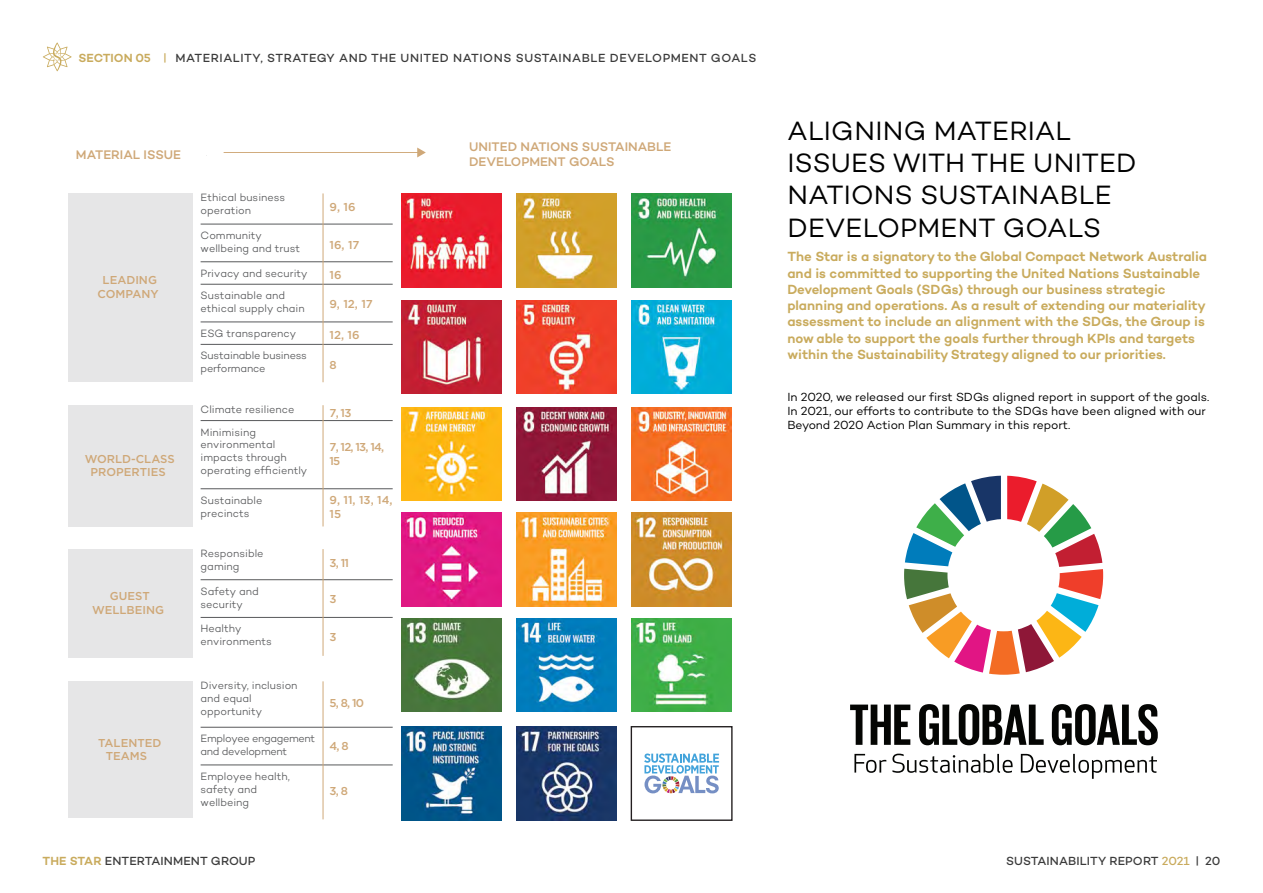
<style>
.page{position:relative;width:1263px;height:893px;background:#fff}
.page>*{position:absolute;margin:0;border:0;box-sizing:border-box;transform-origin:0 0}
.Revised_Heading{font:27px/32.4px "Campton";letter-spacing:.01em;color:#000}
.BODY_INTRO{font:600 13.5px/16.2px "Campton";color:#c9ab5d}
.t1{font:500 12.75px/15.3px "Campton";color:#cfa878}
.BODY_COPY{font:12px/14.4px "Campton";letter-spacing:-.005em;color:#000}
.CONTENTS_BODY_COPY{font:500 12px "Campton";letter-spacing:.05em;color:#3b3b3b}
.CONTENTS_BODY_COPY-2{font:500 12px "Campton";letter-spacing:.01em;color:#3b3b3b}
.t2{font:600 12px "Campton";color:#c9ab5d}
.t3{font:500 11.4px/13.6px "Gotham";color:#cfa878}
.t4{font:300 10.8px/12.9px "Campton";color:#58595b}
.t5{font:300 10.8px/22.5px "Campton";letter-spacing:-.02em;color:#58595b}
.t6{font:300 10.8px/12.9px "Campton";letter-spacing:-.03em;color:#58595b}
.s1{font-weight:500}
.s2{font-weight:600;color:#c9ab5d}
.s3{color:#c9ab5d}
</style>
<div class="page">
<hr style="left:201px;top:224px;width:192px;height:1px;background:#58595b">
<hr style="left:201px;top:262px;width:192px;height:1px;background:#58595b">
<hr style="left:201px;top:284px;width:192px;height:1px;background:#58595b">
<hr style="left:201px;top:322px;width:192px;height:1px;background:#58595b">
<hr style="left:201px;top:344px;width:192px;height:1px;background:#58595b">
<hr style="left:201px;top:420px;width:192px;height:1px;background:#58595b">
<hr style="left:201px;top:488px;width:192px;height:1px;background:#58595b">
<hr style="left:201px;top:579px;width:192px;height:1px;background:#58595b">
<hr style="left:201px;top:617px;width:192px;height:1px;background:#58595b">
<hr style="left:201px;top:727px;width:192px;height:1px;background:#58595b">
<hr style="left:201px;top:765px;width:192px;height:1px;background:#58595b">
<div style="left:68px;top:193px;width:125px;height:189px;background:#e6e6e7"></div>
<div style="left:68px;top:405px;width:125px;height:121px;background:#e6e6e7"></div>
<div style="left:68px;top:549px;width:125px;height:109px;background:#e6e6e7"></div>
<div style="left:68px;top:681px;width:125px;height:137px;background:#e6e6e7"></div>
<hr style="left:323px;top:193px;width:1px;height:189px;background:#cfa878">
<hr style="left:323px;top:405px;width:1px;height:121px;background:#cfa878">
<hr style="left:323px;top:549px;width:1px;height:107px;background:#cfa878">
<hr style="left:323px;top:681px;width:1px;height:138px;background:#cfa878">
<svg style="left:224px;top:148px;width:202px;height:9px"></svg>
<img style="left:631px;top:194px;width:101px;height:93px">
<img style="left:631px;top:300px;width:101px;height:94px">
<img style="left:631px;top:407px;width:101px;height:94px">
<img style="left:631px;top:513px;width:101px;height:93px">
<img style="left:631px;top:618px;width:101px;height:94px">
<img style="left:516px;top:194px;width:101px;height:93px">
<img style="left:516px;top:300px;width:101px;height:94px">
<img style="left:516px;top:407px;width:101px;height:94px">
<img style="left:516px;top:513px;width:101px;height:93px">
<img style="left:516px;top:618px;width:101px;height:94px">
<img style="left:516px;top:727px;width:101px;height:93px">
<div style="left:631px;top:726px;width:101px;height:95px;border:1px solid #231f20"></div>
<img style="left:401px;top:194px;width:101px;height:93px">
<img style="left:401px;top:300px;width:101px;height:94px">
<img style="left:401px;top:407px;width:101px;height:94px">
<img style="left:401px;top:513px;width:101px;height:93px">
<img style="left:401px;top:618px;width:101px;height:94px">
<img style="left:401px;top:727px;width:101px;height:93px">
<svg style="left:644px;top:753px;width:75px;height:40px"></svg>
<svg style="left:904px;top:476px;width:199px;height:199px"></svg>
<svg style="left:850px;top:705px;width:60px;height:40px"></svg>
<svg style="left:919px;top:704px;width:125px;height:41px"></svg>
<svg style="left:1052px;top:704px;width:106px;height:41px"></svg>
<svg style="left:854px;top:754px;width:32px;height:19px"></svg>
<svg style="left:892px;top:754px;width:120px;height:19px"></svg>
<svg style="left:1021px;top:754px;width:136px;height:25px"></svg>
<svg style="left:43px;top:43px;width:29px;height:28px"></svg>
<p class="t2" style="left:78px;top:50px;width:90px">SECTION 05 <span class="s1">|</span></p>
<p class="CONTENTS_BODY_COPY" style="left:175px;top:50px;width:582px">MATERIALITY, STRATEGY AND THE UNITED NATIONS SUSTAINABLE DEVELOPMENT GOALS</p>
<p class="t1" style="left:76px;top:147px;width:107px">MATERIAL ISSUE</p>
<p class="t1" style="left:469px;top:139px;width:204px">UNITED NATIONS SUSTAINABLE<br>DEVELOPMENT GOALS</p>
<p class="t4" style="left:201px;top:191px;width:86px">Ethical business operation</p>
<p class="t4" style="left:201px;top:229px;width:101px">Community wellbeing and trust</p>
<p class="t4" style="left:201px;top:262px;width:108px;line-height:22.5px">Privacy and security<br>Sustainable and</p>
<p class="t4" style="left:201px;top:302px;width:106px">ethical supply chain</p>
<p class="t5" style="left:201px;top:322px;width:108px">ESG transparency<br>Sustainable business</p>
<p class="t5" style="left:201px;top:357px;width:66px">performance</p>
<p class="t4" style="left:201px;top:398px;width:95px;line-height:22.5px">Climate resilience<br>Minimising</p>
<p class="t4" style="left:201px;top:438px;width:108px">environmental impacts through operating efficiently</p>
<p class="t4" style="left:201px;top:493px;width:63px">Sustainable precincts</p>
<p class="t4" style="left:201px;top:547px;width:64px">Responsible gaming</p>
<p class="t4" style="left:201px;top:584px;width:60px">Safety and security</p>
<p class="t4" style="left:201px;top:622px;width:73px">Healthy environments</p>
<p class="t4" style="left:201px;top:679px;width:98px">Diversity, inclusion and equal opportunity</p>
<p class="t6" style="left:201px;top:732px;width:116px">Employee engagement and development</p>
<p class="t4" style="left:201px;top:770px;width:91px">Employee health, safety and wellbeing</p>
<p class="t3" style="left:329px;top:200px;width:28px">9, 16</p>
<p class="t3" style="left:329px;top:238px;width:32px">16, 17</p>
<p class="t3" style="left:329px;top:268px;width:14px">16</p>
<p class="t3" style="left:98px;top:273px;width:62px;text-align:center">LEADING<br>COMPANY</p>
<p class="t3" style="left:329px;top:297px;width:45px">9, 12, 17</p>
<p class="t3" style="left:329px;top:328px;width:32px">12, 16</p>
<p class="t3" style="left:329px;top:358px;width:9px">8</p>
<p class="t3" style="left:329px;top:406px;width:23px">7, 13</p>
<p class="t3" style="left:329px;top:440px;width:56px">7, 12, 13, 14,<br>15</p>
<p class="t3" style="left:85px;top:452px;width:91px;text-align:center">WORLD-CLASS<br>PROPERTIES</p>
<p class="t3" style="left:329px;top:493px;width:65px">9, 11, 13, 14,<br>15</p>
<p class="t3" style="left:329px;top:556px;width:21px">3, 11</p>
<p class="t3" style="left:92px;top:589px;width:74px;text-align:center">GUEST<br>WELLBEING</p>
<p class="t3" style="left:329px;top:592px;width:9px">3</p>
<p class="t3" style="left:329px;top:630px;width:9px">3</p>
<p class="t3" style="left:329px;top:696px;width:36px">5, 8, 10</p>
<p class="t3" style="left:106px;top:735px;width:57px;text-indent:-8px">TALENTED<br>TEAMS</p>
<p class="t3" style="left:329px;top:739px;width:21px">4, 8</p>
<p class="t3" style="left:329px;top:784px;width:20px">3, 8</p>
<p class="Revised_Heading" style="left:787px;top:114px;width:351px">ALIGNING MATERIAL<br>ISSUES WITH THE UNITED<br>NATIONS SUSTAINABLE<br>DEVELOPMENT GOALS</p>
<p class="BODY_INTRO" style="left:787px;top:248px;width:421px">The Star is a signatory to the Global Compact Network Australia and is committed to supporting the United Nations Sustainable Development Goals (SDGs) through our business strategic planning and operations. As a result of extending our materiality assessment to include an alignment with the SDGs, the Group is now able to support the goals further through KPIs and targets within the Sustainability Strategy aligned to our priorities.</p>
<p class="BODY_COPY" style="left:787px;top:389px;width:423px">In 2020, we released our first SDGs aligned report in support of the goals.<br>In 2021, our efforts to contribute to the SDGs have been aligned with our<br>Beyond 2020 Action Plan Summary in this report.</p>
<p class="CONTENTS_BODY_COPY-2" style="left:43px;top:853px;width:214px"><span class="s2">THE STAR</span> ENTERTAINMENT GROUP</p>
<p class="CONTENTS_BODY_COPY-2" style="left:1006px;top:853px;width:216px">SUSTAINABILITY REPORT <span class="s3">2021</span> | 20</p>
</div>
